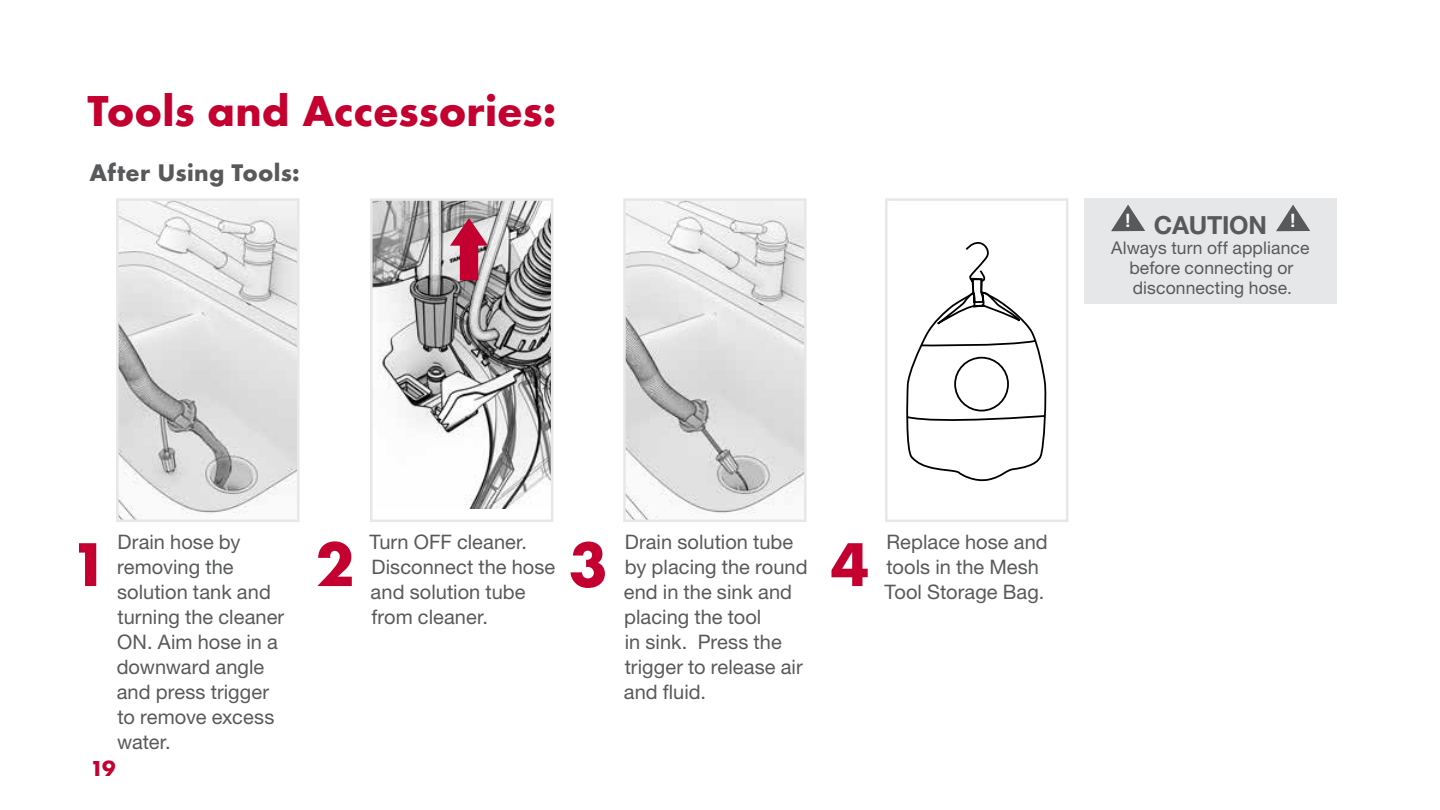
<style>
.page{position:relative;width:1440px;height:810px;background:#fff}
.page>*{position:absolute;margin:0;border:0;box-sizing:border-box;transform-origin:0 0}
.t1{font:64.25px "Futura Bld";color:#c3002f}
.t2{font:45px "Futura Bld";color:#c3002f}
.t3{font:25px "Futura Bld";letter-spacing:.01em;color:#58595b}
.t4{font:700 25px "Helvetica Neue LT Std";letter-spacing:-.01em;color:#58595b}
.t5{font:22.5px "Futura Bld";color:#c3002f}
.t6{font:20px/25px "Helvetica Neue LT Std";letter-spacing:.005em;color:#58595b}
.t7{font:700 condensed 18.5px "Helvetica Neue";color:#fff}
.t8{font:17.5px/20px "Helvetica Neue LT Std";letter-spacing:.01em;color:#58595b;text-align:center}
</style>
<div class="page">
<div style="left:1085px;top:198px;width:252px;height:106px;background:#e6e7e8"></div>
<svg style="left:1276px;top:204px;width:34px;height:28px"></svg>
<svg style="left:1111px;top:204px;width:34px;height:28px"></svg>
<div style="left:885px;top:198px;width:183px;height:324px;border:2px solid #e6e7e8"></div>
<img style="left:119px;top:201px;width:178px;height:318px">
<div style="left:116px;top:198px;width:184px;height:324px;border:2px solid #e6e7e8"></div>
<img style="left:373px;top:201px;width:177px;height:307px">
<div style="left:370px;top:198px;width:183px;height:324px;border:2px solid #e6e7e8"></div>
<img style="left:626px;top:201px;width:178px;height:318px">
<div style="left:623px;top:198px;width:184px;height:324px;border:2px solid #e6e7e8"></div>
<svg style="left:450px;top:218px;width:38px;height:62px;background:#c2637a"></svg>
<svg style="left:906px;top:242px;width:141px;height:240px"></svg>
<h2 class="t2" style="left:88px;top:81px;width:470px">Tools and Accessories:</h2>
<p class="t3" style="left:90px;top:156px;width:212px">After Using Tools:</p>
<p class="t7" style="left:1125px;top:210px;width:7px">!</p>
<p class="t7" style="left:1290px;top:210px;width:7px">!</p>
<p class="t4" style="left:1154px;top:210px;width:115px">CAUTION</p>
<p class="t8" style="left:1111px;top:238px;width:200px">Always turn off appliance before connecting or disconnecting hose.</p>
<p class="t6" style="left:117px;top:529px;width:169px">Drain hose by removing the solution tank and turning the cleaner<br>ON. Aim hose in a downward angle and press trigger to remove excess water.</p>
<p class="t6" style="left:369px;top:529px;width:188px">Turn OFF cleaner.<br>Disconnect the hose and solution tube from cleaner.</p>
<p class="t6" style="left:624px;top:529px;width:185px">Drain solution tube by placing the round end in the sink and placing the tool<br>in sink. Press the trigger to release air and fluid.</p>
<p class="t6" style="left:884px;top:529px;width:165px">Replace hose and tools in the Mesh<br>Tool Storage Bag.</p>
<h1 class="t1" style="left:70px;top:522px;width:40px">1</h1>
<h1 class="t1" style="left:316px;top:522px;width:40px">2</h1>
<h1 class="t1" style="left:569px;top:522px;width:40px">3</h1>
<h1 class="t1" style="left:831px;top:522px;width:40px">4</h1>
<p class="t5" style="left:90px;top:754px;width:27px">19</p>
</div>
